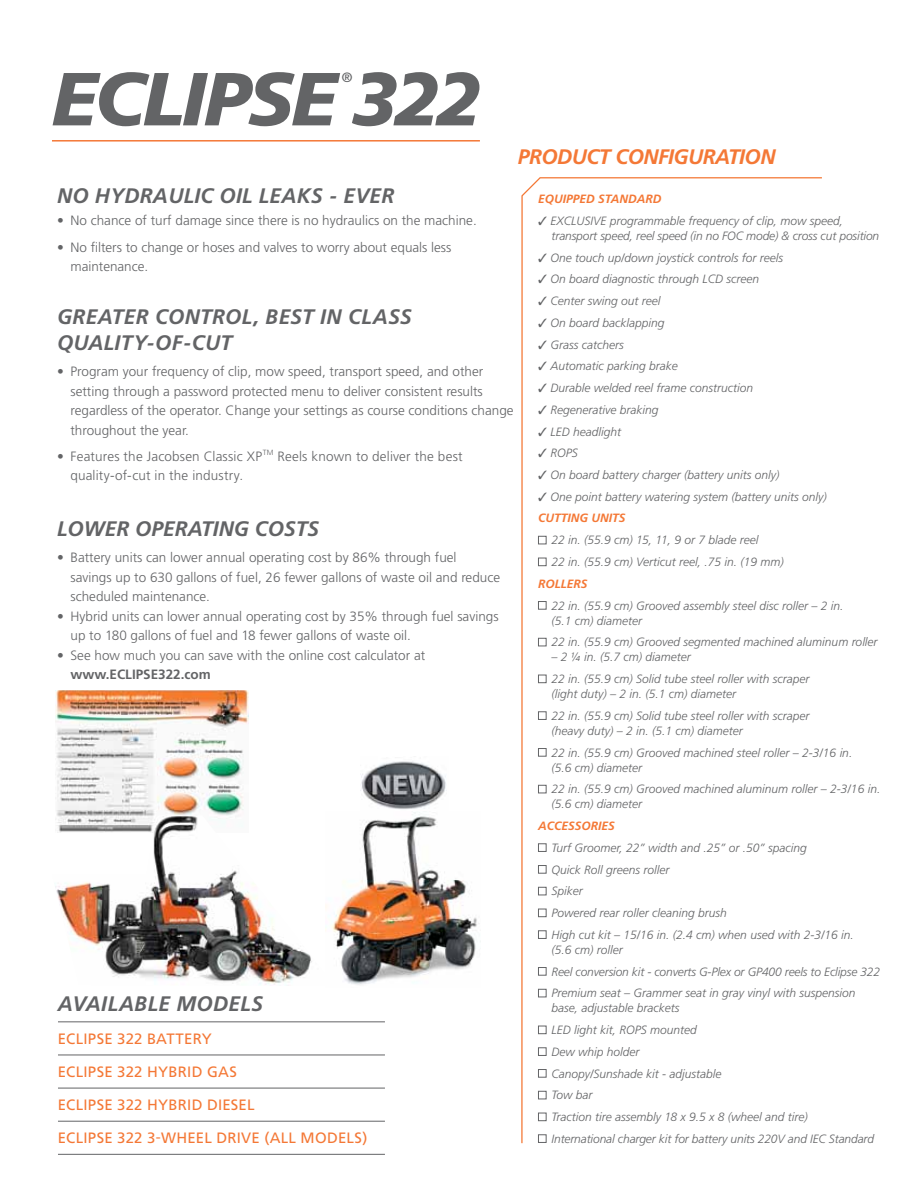
<style>
.page{position:relative;width:918px;height:1188px;background:#fff}
.page>*{position:absolute;margin:0;border:0;box-sizing:border-box;transform-origin:0 0}
.t1{font:italic 900 75px "Frutiger";color:#636466}
.t2{font:italic 700 21px "Frutiger";letter-spacing:.01em;color:#636466}
.t3{font:italic 700 21px "Frutiger";letter-spacing:-.025em;color:#f47836}
.t4{font:15px "Frutiger";letter-spacing:.015em;color:#f47836}
.t5{font:300 13.5px/19.5px "Frutiger";color:#636466}
.t6{font:700 13.5px "Frutiger";color:#636466}
.t7{font:italic 13.5px "Frutiger";color:#636466}
.t8{font:italic 300 12px/21.8px "Frutiger";color:#636466}
.t9{font:italic 700 12px "Frutiger";color:#f47836}
.s1{font-weight:400}
.s2{font-weight:700;color:#f47836}
</style>
<div class="page">
<hr style="left:52px;top:140px;width:428px;height:2px;background:#f47836">
<img style="left:361px;top:761px;width:85px;height:48px">
<svg style="left:521px;top:177px;width:301px;height:967px"></svg>
<hr style="left:58px;top:1021px;width:327px;height:1px;background:#636466">
<hr style="left:58px;top:1055px;width:327px;height:1px;background:#636466">
<hr style="left:58px;top:1088px;width:327px;height:1px;background:#636466">
<hr style="left:58px;top:1121px;width:327px;height:1px;background:#636466">
<hr style="left:58px;top:1154px;width:327px;height:1px;background:#636466">
<div style="left:538px;top:536px;width:9px;height:8px;border:1px solid #636466"></div>
<div style="left:538px;top:558px;width:9px;height:8px;border:1px solid #636466"></div>
<div style="left:538px;top:601px;width:9px;height:9px;border:1px solid #636466"></div>
<div style="left:538px;top:638px;width:9px;height:8px;border:1px solid #636466"></div>
<div style="left:538px;top:675px;width:9px;height:8px;border:1px solid #636466"></div>
<div style="left:538px;top:711px;width:9px;height:9px;border:1px solid #636466"></div>
<div style="left:538px;top:748px;width:9px;height:9px;border:1px solid #636466"></div>
<div style="left:538px;top:785px;width:9px;height:8px;border:1px solid #636466"></div>
<div style="left:538px;top:843px;width:9px;height:9px;border:1px solid #636466"></div>
<div style="left:538px;top:865px;width:9px;height:9px;border:1px solid #636466"></div>
<div style="left:538px;top:887px;width:9px;height:8px;border:1px solid #636466"></div>
<div style="left:538px;top:909px;width:9px;height:8px;border:1px solid #636466"></div>
<div style="left:538px;top:930px;width:9px;height:9px;border:1px solid #636466"></div>
<div style="left:538px;top:967px;width:9px;height:9px;border:1px solid #636466"></div>
<div style="left:538px;top:989px;width:9px;height:8px;border:1px solid #636466"></div>
<div style="left:538px;top:1026px;width:9px;height:8px;border:1px solid #636466"></div>
<div style="left:538px;top:1047px;width:9px;height:9px;border:1px solid #636466"></div>
<div style="left:538px;top:1069px;width:9px;height:9px;border:1px solid #636466"></div>
<div style="left:538px;top:1091px;width:9px;height:8px;border:1px solid #636466"></div>
<div style="left:538px;top:1113px;width:9px;height:8px;border:1px solid #636466"></div>
<div style="left:538px;top:1134px;width:9px;height:9px;border:1px solid #636466"></div>
<img style="left:326px;top:812px;width:155px;height:173px">
<img style="left:55px;top:691px;width:193px;height:124px">
<img style="left:55px;top:815px;width:257px;height:170px">
<h1 class="t1" style="left:51px;top:54px;width:83px">ECLIPS</h1>
<h1 class="t1" style="left:291px;top:54px;width:192px">E 322</h1>
<p class="t7" style="left:341px;top:69px;width:12px">®</p>
<h2 class="t3" style="left:518px;top:145px;width:259px">PRODUCT CONFIGURATION</h2>
<h2 class="t2" style="left:57px;top:183px;width:339px">NO HYDRAULIC OIL LEAKS - EVER</h2>
<p class="t5" style="left:57px;top:211px;width:421px"><span class="s1">•</span> No chance of turf damage since there is no hydraulics on the machine.</p>
<p class="t5" style="left:70px;top:237px;width:382px;text-indent:-14px"><span class="s1">•</span> No filters to change or hoses and valves to worry about equals less maintenance.</p>
<h2 class="t2" style="left:57px;top:304px;width:68px">GREATER</h2>
<h2 class="t2" style="left:155px;top:304px;width:16px">CONTRO</h2>
<h2 class="t2" style="left:242px;top:304px;width:171px">L, BEST IN CLASS</h2>
<h2 class="t2" style="left:57px;top:330px;width:163px">QUALITY-OF-CUT</h2>
<p class="t5" style="left:70px;top:362px;width:445px;text-indent:-14px"><span class="s1">•</span> Program your frequency of clip, mow speed, transport speed, and other setting through a password protected menu to deliver consistent results regardless of the operator. Change your settings as course conditions change throughout the year.</p>
<p class="t5" style="left:70px;top:447px;width:394px;text-indent:-13px">• Features the Jacobsen Classic XP<sup>TM</sup> Reels known to deliver the best quality-of-cut in the industry.</p>
<h2 class="t2" style="left:57px;top:516px;width:16px">LOWER</h2>
<h2 class="t2" style="left:135px;top:516px;width:186px">OPERATING COSTS</h2>
<p class="t5" style="left:70px;top:548px;width:431px;text-indent:-14px">• Battery units can lower annual operating cost by 86% through fuel savings up to 630 gallons of fuel, 26 fewer gallons of waste oil and reduce scheduled maintenance.</p>
<p class="t5" style="left:70px;top:606px;width:430px;text-indent:-14px">• Hybrid units can lower annual operating cost by 35% through fuel savings up to 180 gallons of fuel and 18 fewer gallons of waste oil.</p>
<p class="t5" style="left:57px;top:645px;width:370px">• See how much you can save with the online cost calculator at</p>
<p class="t6" style="left:70px;top:666px;width:142px">www.ECLIPSE322.com</p>
<h2 class="t2" style="left:58px;top:991px;width:207px">AVAILABLE MODELS</h2>
<p class="t4" style="left:58px;top:1030px;width:155px">ECLIPSE 322 BATTERY</p>
<p class="t4" style="left:58px;top:1063px;width:181px">ECLIPSE 322 HYBRID GAS</p>
<p class="t4" style="left:58px;top:1096px;width:198px">ECLIPSE 322 HYBRID DIESEL</p>
<p class="t4" style="left:58px;top:1129px;width:220px">ECLIPSE 322 3-WHEEL DRIVE (ALL</p>
<p class="t4" style="left:301px;top:1129px;width:36px">MODELS</p>
<p class="t4" style="left:363px;top:1129px;width:6px">)</p>
<p class="t9" style="left:538px;top:192px;width:124px">EQUIPPED STANDA RD</p>
<p class="t8" style="left:552px;top:213px;width:329px;line-height:15px;text-indent:-14px">✓ EXCLUSIVE programmable frequency of clip, mow speed, transport speed, reel speed (in no FOC mode) &amp; cross cut position</p>
<p class="t8" style="left:538px;top:247px;width:247px">✓ One touch up/down joystick controls for reels</p>
<p class="t8" style="left:538px;top:268px;width:223px">✓ On board diagnostic through LCD screen</p>
<p class="t8" style="left:538px;top:290px;width:124px">✓ Center swing out reel</p>
<p class="t8" style="left:538px;top:312px;width:128px">✓ On board backlapping</p>
<p class="t8" style="left:538px;top:334px;width:87px">✓ Grass catchers</p>
<p class="t8" style="left:538px;top:355px;width:141px">✓ Automatic parking brake</p>
<p class="t8" style="left:538px;top:377px;width:217px">✓ Durable welded reel frame construction</p>
<p class="t8" style="left:538px;top:399px;width:122px">✓ Regenerative braking</p>
<p class="t8" style="left:538px;top:421px;width:85px">✓ LED headlight</p>
<p class="t8" style="left:538px;top:442px;width:41px">✓ ROPS</p>
<p class="t8" style="left:538px;top:464px;width:243px">✓ On board battery charger (battery units only)</p>
<p class="t8" style="left:538px;top:486px;width:290px">✓ One point battery watering system (battery units only)<br><span class="s2">CUTTING UNITS</span></p>
<p class="t8" style="left:552px;top:529px;width:234px">22 in. (55.9 cm) 15, 11, 9 or 7 blade reel<br>22 in. (55.9 cm) Verticut reel, .75 in. (19 mm)</p>
<p class="t9" style="left:538px;top:577px;width:51px">ROLLERS</p>
<p class="t8" style="left:552px;top:598px;width:294px;line-height:15px">22 in. (55.9 cm) Grooved assembly steel disc roller – 2 in. (5.1 cm) diameter</p>
<p class="t8" style="left:552px;top:631px;width:328px">22 in. (55.9 cm) Grooved segmented machined aluminum roller</p>
<p class="t8" style="left:552px;top:646px;width:260px">– 2 ¼ in. (5.7 cm) diameter<br>22 in. (55.9 cm) Solid tube steel roller with scraper</p>
<p class="t8" style="left:552px;top:683px;width:260px">(light duty) – 2 in. (5.1 cm) diameter<br>22 in. (55.9 cm) Solid tube steel roller with scraper</p>
<p class="t8" style="left:552px;top:720px;width:302px">(heavy duty) – 2 in. (5.1 cm) diameter<br>22 in. (55.9 cm) Grooved machined steel roller – 2-3/16 in.</p>
<p class="t8" style="left:552px;top:757px;width:330px">(5.6 cm) diameter<br>22 in. (55.9 cm) Grooved machined aluminum roller – 2-3/16 in.</p>
<p class="t8" style="left:552px;top:793px;width:92px">(5.6 cm) diameter</p>
<p class="t9" style="left:538px;top:819px;width:10px">ACC</p>
<p class="t9" style="left:561px;top:819px;width:55px">ESS ORIES</p>
<p class="t8" style="left:552px;top:837px;width:304px">Turf Groomer, 22” width and .25” or .50” spacing<br>Quick Roll greens roller<br>Spiker<br>Powered rear roller cleaning brush<br>High cut kit – 15/16 in. (2.4 cm) when used with 2-3/16 in.</p>
<p class="t8" style="left:552px;top:939px;width:330px">(5.6 cm) roller<br>Reel conversion kit - converts G-Plex or GP400 reels to Eclipse 322<br>Premium seat – Grammer seat in gray vinyl with suspension</p>
<p class="t8" style="left:552px;top:997px;width:324px">base, adjustable brackets<br>LED light kit, ROPS mounted<br>Dew whip holder<br>Canopy/Sunshade kit - adjustable<br>Tow bar<br>Traction tire assembly 18 x 9.5 x 8 (wheel and tire)<br>International charger kit for battery units 220V and IEC Standard</p>
</div>
